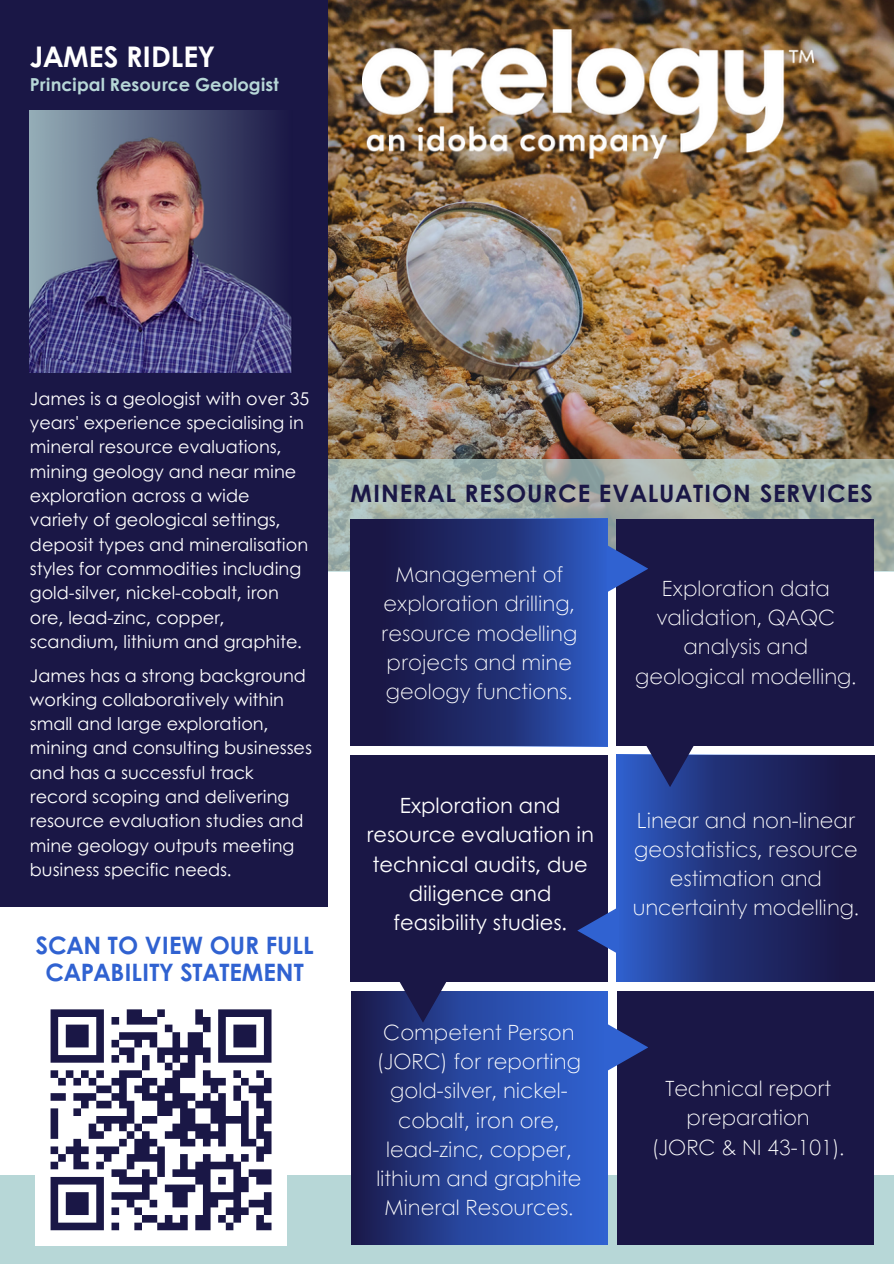
<style>
.page{position:relative;width:894px;height:1264px;background:#fff}
.page>*{position:absolute;margin:0;border:0;box-sizing:border-box;transform-origin:0 0}
.t1{font:700 28.35px "Century Gothic";color:#fff}
.t2{font:700 24px/27px "Century Gothic";color:#3062d1;text-align:center}
.t3{font:700 24px "Century Gothic";letter-spacing:.04em;color:#1a1746}
.t4{font:300 21px/29.2px "Century Gothic";color:#fff;text-align:center}
.t5{font:21px/29.2px "Century Gothic";color:#fff;text-align:center}
.t6{font:700 17.85px "Century Gothic";color:#b7d7d7}
.t7{font:17.55px/24.3px "Century Gothic";color:#fff}
</style>
<div class="page">
<img style="left:327px;top:0;width:566px;height:570px">
<div style="left:0;top:0;width:327px;height:907px;background:#1a1746"></div>
<svg style="left:328px;top:459px;width:565px;height:112px;background:#a5b2aa"></svg>
<div style="left:350px;top:519px;width:257px;height:227px;background:#1a1746"></div>
<div style="left:616px;top:519px;width:257px;height:227px;background:#1a1746"></div>
<div style="left:0;top:1175px;width:893px;height:88px;background:#b7d7d7"></div>
<div style="left:350px;top:755px;width:257px;height:227px;background:#1a1746"></div>
<div style="left:617px;top:755px;width:257px;height:226px;background:#1a1746"></div>
<img style="left:30px;top:110px;width:262px;height:262px">
<div style="left:616px;top:991px;width:257px;height:253px;background:#1a1746"></div>
<svg style="left:607px;top:545px;width:41px;height:47px"></svg>
<svg style="left:577px;top:906px;width:39px;height:48px"></svg>
<svg style="left:399px;top:982px;width:47px;height:9px"></svg>
<svg style="left:606px;top:1023px;width:42px;height:48px"></svg>
<img style="left:362px;top:29px;width:450px;height:130px">
<svg style="left:351px;top:991px;width:253px;height:253px;background:#264399"></svg>
<div style="left:616px;top:754px;width:227px;height:227px;background:linear-gradient(to right,#2d59c0,#18103a)"></div>
<svg style="left:646px;top:746px;width:47px;height:41px"></svg>
<div style="left:380px;top:519px;width:227px;height:227px;background:linear-gradient(to right,#181039,#2c57bd)"></div>
<div style="left:35px;top:994px;width:252px;height:251px;background:#fff"></div>
<svg style="left:50px;top:1009px;width:222px;height:222px"></svg>
<h2 class="t1" style="left:30px;top:36px;width:186px">JAMES RIDLEY</h2>
<p class="t6" style="left:30px;top:71px;width:250px">Principal Resource Geologist</p>
<p class="t7" style="left:30px;top:385px;width:281px">James is a geologist with over 35 years' experience specialising in mineral resource evaluations, mining geology and near mine exploration across a wide variety of geological settings, deposit types and mineralisation styles for commodities including gold-silver, nickel-cobalt, iron ore, lead-zinc, copper, scandium, lithium and graphite.</p>
<h3 class="t7" style="left:30px;top:662px;width:283px">James has a strong background working collaboratively within small and large exploration, mining and consulting businesses and has a successful track record scoping and delivering resource evaluation studies and mine geology outputs meeting business specific needs.</h3>
<h3 class="t2" style="left:36px;top:930px;width:279px">SCAN TO VIEW OUR FULL<br>CAPABILITY STATEMENT</h3>
<p class="t3" style="left:350px;top:475px;width:523px">MINERAL RESOURCE EVALUATION SERVICES</p>
<h3 class="t4" style="left:381px;top:559px;width:197px">Management of exploration drilling, resource modelling projects and mine geology functions.</h3>
<p class="t5" style="left:366px;top:789px;width:229px">Exploration and resource evaluation in technical audits, due diligence and feasibility studies.</p>
<p class="t4" style="left:376px;top:1016px;width:207px">Competent Person (JORC) for reporting gold-silver, nickel&shy;cobalt, iron ore, lead-zinc, copper, lithium and graphite<br>Mineral Resources.</p>
<h3 class="t4" style="left:635px;top:572px;width:223px">Exploration data validation, QAQC analysis and geological modelling.</h3>
<p class="t4" style="left:632px;top:804px;width:228px">Linear and non-linear geostatistics, resource estimation and uncertainty modelling.</p>
<h4 class="t4" style="left:651px;top:1072px;width:194px">Technical report preparation<br>(JORC &amp; NI 43-101).</h4>
</div>
